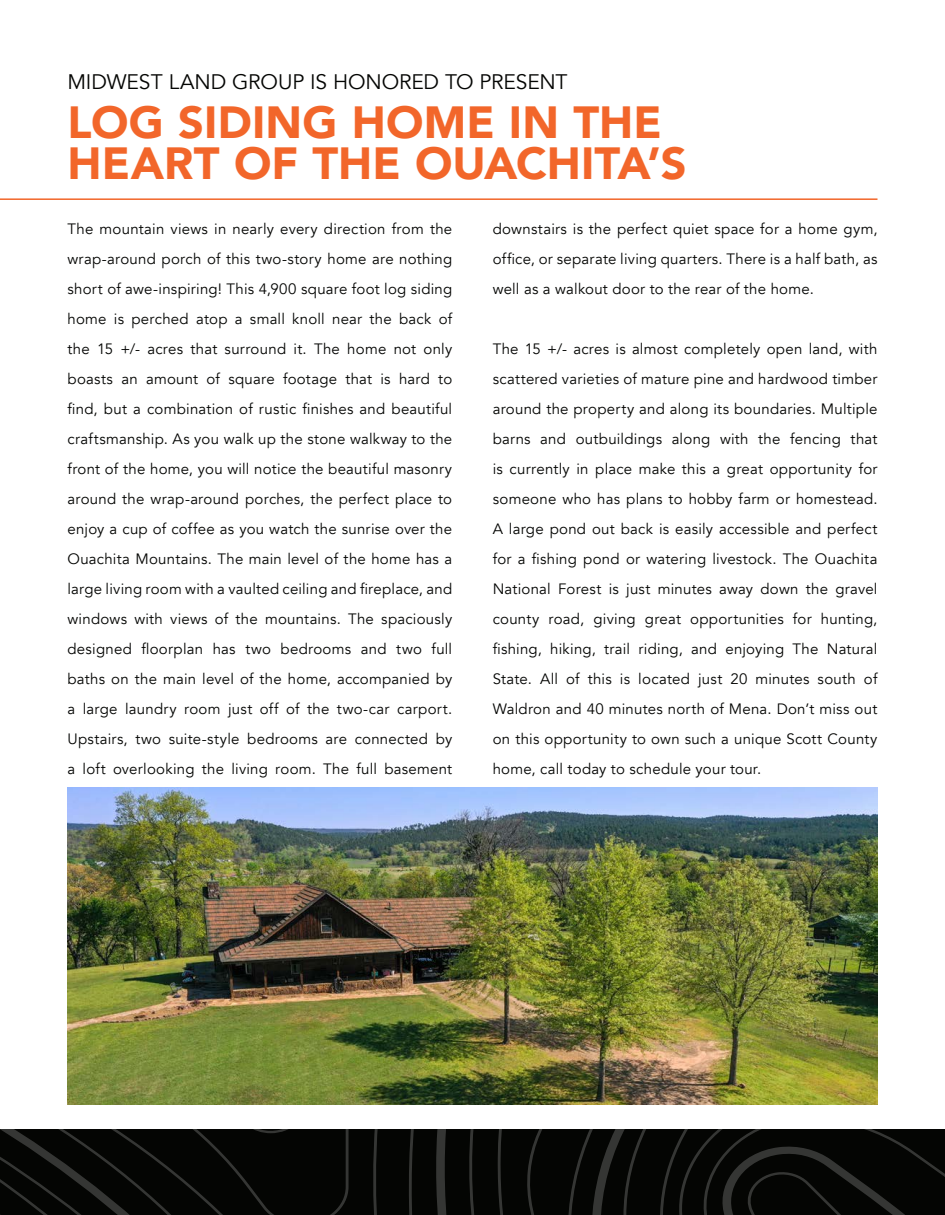
<style>
.page{position:relative;width:945px;height:1215px;background:#fff}
.page>*{position:absolute;margin:0;border:0;box-sizing:border-box;transform-origin:0 0}
.t1{font:900 45px/41.5px "Avenir";letter-spacing:.005em;color:#f2662a}
.t2{font:21px "Avenir";letter-spacing:-.005em;color:#040503}
.t3{font:15px/30px "Avenir";letter-spacing:.015em;color:#040503;text-align:justify}
</style>
<div class="page">
<hr style="left:0;top:198px;width:878px;height:2px;background:#f2662a">
<svg style="left:0;top:1130px;width:945px;height:85px;background:#090a08"></svg>
<img style="left:68px;top:788px;width:810px;height:317px">
<p class="t2" style="left:68px;top:69px;width:502px">MIDWEST LAND GROUP IS HONORED TO PRESENT</p>
<p class="t1" style="left:68px;top:100px;width:621px">LOG SIDING HOME IN THE<br>HEART OF THE OUACHITA’S</p>
<p class="t3" style="left:68px;top:214px;width:386px">The mountain views in nearly every direction from the wrap-around porch of this two-story home are nothing short of awe-inspiring! This 4,900 square foot log siding home is perched atop a small knoll near the back of the 15 +/- acres that surround it. The home not only boasts an amount of square footage that is hard to find, but a combination of rustic finishes and beautiful craftsmanship. As you walk up the stone walkway to the front of the home, you will notice the beautiful masonry around the wrap-around porches, the perfect place to enjoy a cup of coffee as you watch the sunrise over the Ouachita Mountains. The main level of the home has a large living room with a vaulted ceiling and fireplace, and windows with views of the mountains. The spaciously designed floorplan has two bedrooms and two full baths on the main level of the home, accompanied by a large laundry room just off of the two-car carport.<br>Upstairs, two suite-style bedrooms are connected by a loft overlooking the living room. The full basement</p>
<p class="t3" style="left:493px;top:214px;width:386px">downstairs is the perfect quiet space for a home gym, office, or separate living quarters. There is a half bath, as well as a walkout door to the rear of the home.</p>
<p class="t3" style="left:493px;top:334px;width:386px">The 15 +/- acres is almost completely open land, with scattered varieties of mature pine and hardwood timber around the property and along its boundaries. Multiple barns and outbuildings along with the fencing that is currently in place make this a great opportunity for someone who has plans to hobby farm or homestead.<br>A large pond out back is easily accessible and perfect for a fishing pond or watering livestock. The Ouachita National Forest is just minutes away down the gravel county road, giving great opportunities for hunting, fishing, hiking, trail riding, and enjoying The Natural State. All of this is located just 20 minutes south of Waldron and 40 minutes north of Mena. Don’t miss out on this opportunity to own such a unique Scott County home, call today to schedule your tour.</p>
</div>
